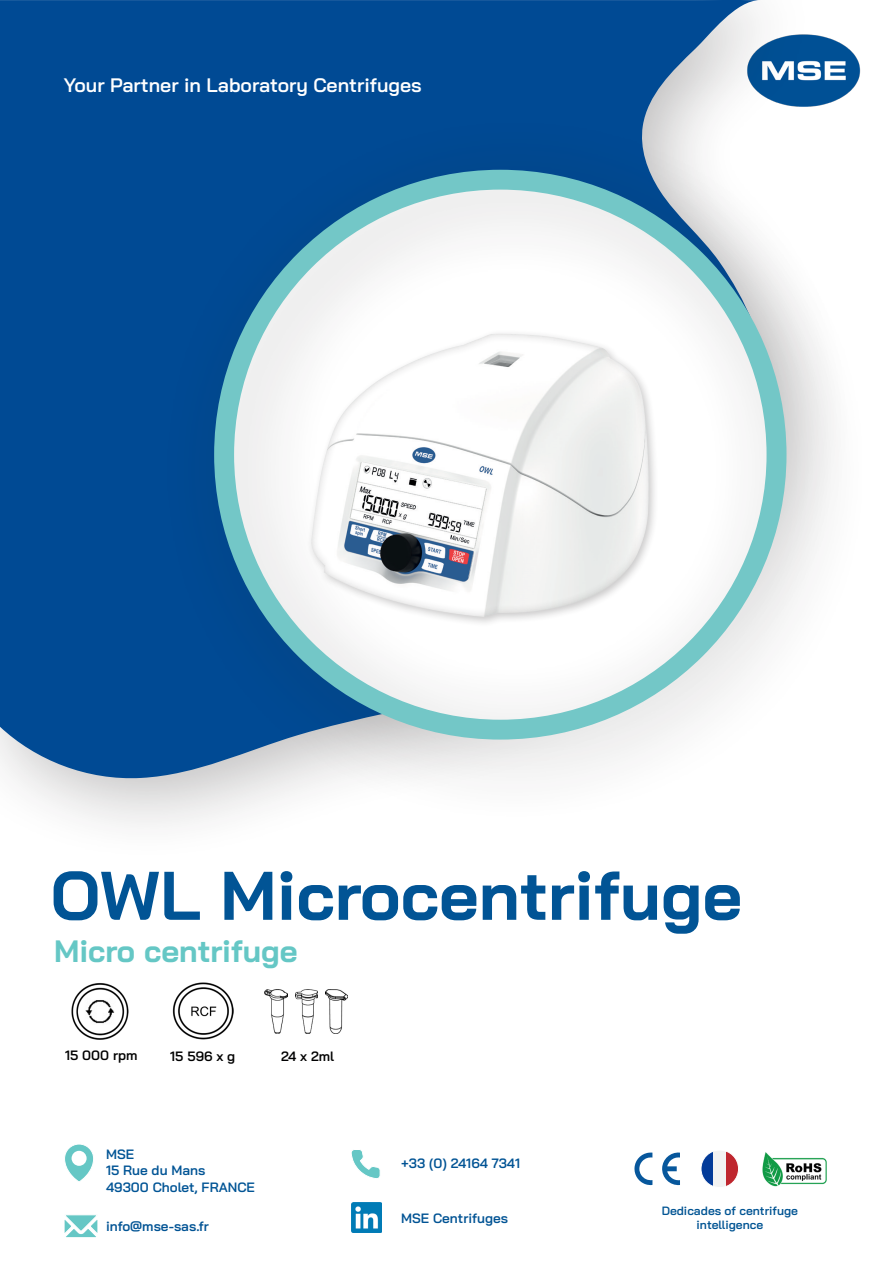
<style>
.page{position:relative;width:893px;height:1263px;background:#fff}
.page>*{position:absolute;margin:0;border:0;box-sizing:border-box;transform-origin:0 0}
.t1{font:700 68.55px "Bai Jamjuree";color:#015495}
.t2{font:700 30.9px "Bai Jamjuree";color:#65c7c5}
.t3{font:600 19.5px "Bai Jamjuree";color:#fff}
.t4{font:600 13.5px "Bai Jamjuree";color:#015394}
.t5{font:600 13.5px "Bai Jamjuree";color:#015495}
.t6{font:600 13.5px "Bai Jamjuree";color:#000001}
.t7{font:600 12px "Bai Jamjuree";color:#015493}
</style>
<div class="page">
<img style="left:854px;top:54px;width:7px;height:33px">
<div style="left:0;top:0;width:854px;height:863px;background:#231f20;opacity:.3"></div>
<div style="left:0;top:0;width:776px;height:781px;background:#004a94"></div>
<svg style="left:64px;top:1215px;width:34px;height:23px"></svg>
<svg style="left:351px;top:1150px;width:29px;height:29px"></svg>
<svg style="left:65px;top:1144px;width:29px;height:38px"></svg>
<div style="left:71px;top:1150px;width:16px;height:16px;background:#fff;border-radius:50%"></div>
<div style="left:70px;top:1149px;width:18px;height:18px;border:2px solid #65c7c5;border-radius:50%"></div>
<svg style="left:701px;top:1152px;width:12px;height:34px"></svg>
<div style="left:713px;top:1150px;width:13px;height:37px;background:#f2f2f2"></div>
<svg style="left:726px;top:1151px;width:11px;height:35px"></svg>
<div style="left:701px;top:1150px;width:38px;height:38px;border:1px solid #fff;border-radius:50%"></div>
<img style="left:762px;top:1152px;width:65px;height:35px">
<svg style="left:662px;top:1152px;width:18px;height:34px"></svg>
<svg style="left:634px;top:1152px;width:18px;height:33px"></svg>
<img style="left:352px;top:1202px;width:30px;height:30px">
<div style="left:159px;top:115px;width:712px;height:710px;background:#231f20;opacity:.3"></div>
<svg style="left:214px;top:170px;width:572px;height:569px"></svg>
<img style="left:71px;top:983px;width:58px;height:56px">
<img style="left:172px;top:983px;width:61px;height:56px">
<div style="left:189px;top:280px;width:651px;height:366px;background:#231f20;opacity:.2"></div>
<img style="left:295px;top:989px;width:23px;height:44px">
<img style="left:265px;top:989px;width:23px;height:44px">
<img style="left:325px;top:989px;width:23px;height:44px">
<p class="t3" style="left:64px;top:74px;width:359px">Your Partner in Laboratory Centrifuges</p>
<p class="t1" style="left:51px;top:856px;width:693px">OWL Microcentrifuge</p>
<p class="t2" style="left:54px;top:933px;width:245px">Micro centrifuge</p>
<p class="t6" style="left:65px;top:1048px;width:74px">15 000 rpm</p>
<p class="t6" style="left:170px;top:1048px;width:66px">15 596 x g</p>
<p class="t6" style="left:281px;top:1048px;width:55px">24 x 2ml</p>
<p class="t5" style="left:106px;top:1146px;width:30px">MSE</p>
<p class="t5" style="left:106px;top:1163px;width:101px">15 Rue du Mans</p>
<p class="t5" style="left:106px;top:1179px;width:150px">49300 Cholet, FRANCE</p>
<p class="t4" style="left:106px;top:1218px;width:104px">info@mse-sas.fr</p>
<p class="t4" style="left:401px;top:1156px;width:120px">+33 (0) 24164 7341</p>
<p class="t4" style="left:401px;top:1210px;width:108px">MSE Centrifuges</p>
<p class="t7" style="left:662px;top:1204px;width:138px">Dedicades of centrifuge</p>
<p class="t7" style="left:697px;top:1218px;width:68px">intelligence</p>
</div>
